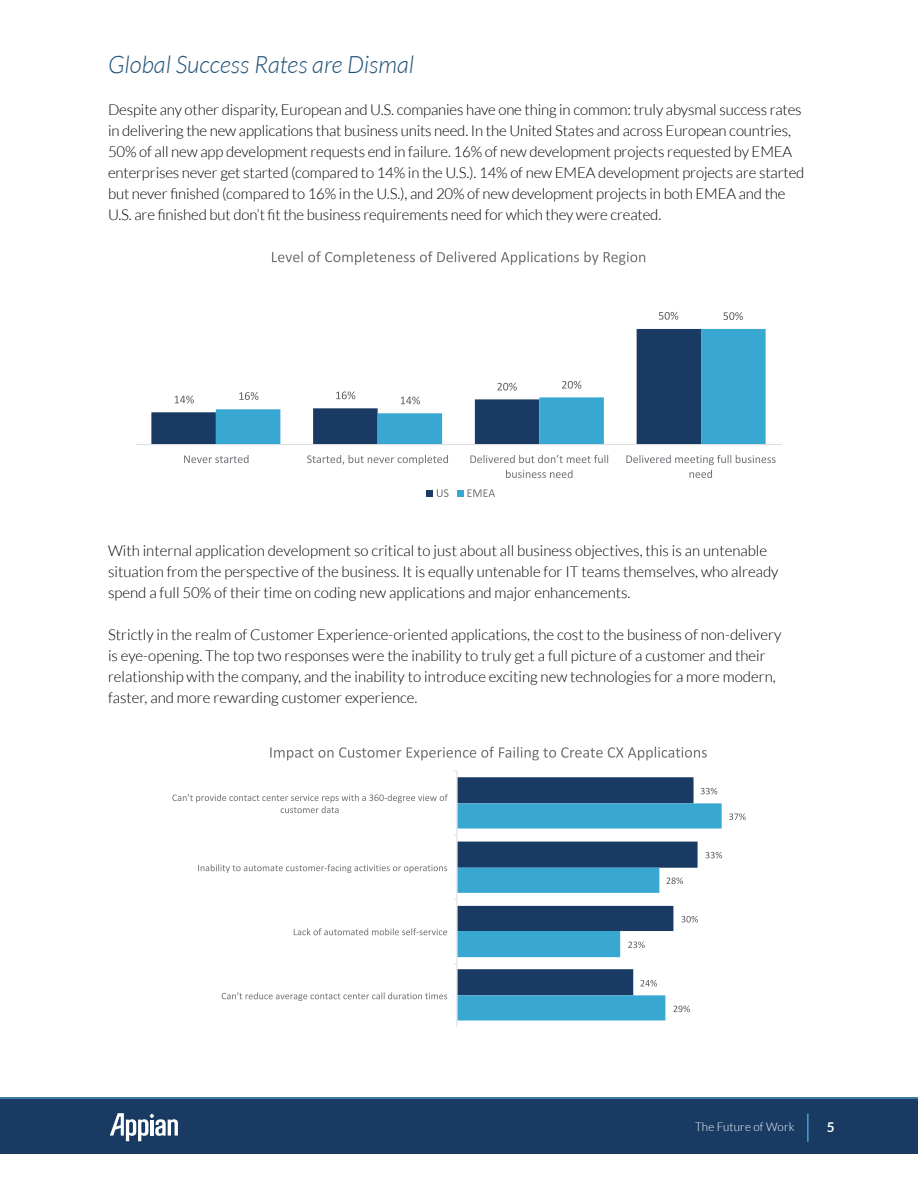
<style>
.page{position:relative;width:918px;height:1188px;background:#fff}
.page>*{position:absolute;margin:0;border:0;box-sizing:border-box;transform-origin:0 0}
.t1{font:italic 300 24px "Lato";color:#205175}
.t2{font:300 15px/21px "Lato";color:#000}
.t3{font:700 13.5px "Lato";color:#fff}
.t4{font:300 12px "Lato";letter-spacing:.01em;color:#fff}
</style>
<div class="page">
<svg style="left:0;top:1097px;width:918px;height:3px;background:#32648d"></svg>
<div style="left:0;top:1100px;width:918px;height:54px;background:#183a63"></div>
<svg style="left:110px;top:1113px;width:68px;height:28px"></svg>
<hr style="left:807px;top:1114px;width:2px;height:28px;background:#38a7d1">
<svg style="left:151px;top:395px;width:65px;height:49px;fill:#183a63"></svg>
<svg style="left:216px;top:329px;width:550px;height:115px"></svg>
<hr style="left:136px;top:444px;width:646px;height:1px;background:#dedee0">
<svg style="left:175px;top:396px;width:19px;height:7px"></svg>
<svg style="left:336px;top:391px;width:19px;height:8px"></svg>
<svg style="left:497px;top:383px;width:20px;height:8px"></svg>
<svg style="left:659px;top:312px;width:19px;height:8px"></svg>
<svg style="left:239px;top:392px;width:19px;height:8px"></svg>
<svg style="left:401px;top:396px;width:19px;height:8px"></svg>
<svg style="left:562px;top:381px;width:19px;height:8px"></svg>
<svg style="left:723px;top:312px;width:20px;height:8px"></svg>
<svg style="left:184px;top:455px;width:264px;height:10px"></svg>
<svg style="left:470px;top:455px;width:138px;height:8px"></svg>
<svg style="left:506px;top:470px;width:67px;height:8px"></svg>
<svg style="left:626px;top:455px;width:150px;height:23px"></svg>
<svg style="left:272px;top:251px;width:373px;height:14px"></svg>
<div style="left:426px;top:490px;width:7px;height:7px;background:#183a63"></div>
<svg style="left:437px;top:489px;width:12px;height:8px"></svg>
<div style="left:457px;top:490px;width:7px;height:7px;background:#38a7d1"></div>
<svg style="left:468px;top:489px;width:27px;height:8px"></svg>
<div style="left:457px;top:777px;width:237px;height:26px;background:#183a63"></div>
<svg style="left:457px;top:803px;width:265px;height:217px"></svg>
<hr style="left:456px;top:771px;width:1px;height:256px;background:#dedee0">
<svg style="left:701px;top:788px;width:16px;height:6px"></svg>
<svg style="left:706px;top:852px;width:16px;height:7px"></svg>
<svg style="left:681px;top:916px;width:17px;height:7px"></svg>
<svg style="left:641px;top:980px;width:16px;height:7px"></svg>
<svg style="left:729px;top:813px;width:17px;height:7px"></svg>
<svg style="left:667px;top:877px;width:16px;height:7px"></svg>
<svg style="left:628px;top:941px;width:17px;height:7px"></svg>
<svg style="left:673px;top:1006px;width:17px;height:6px"></svg>
<svg style="left:172px;top:794px;width:276px;height:19px"></svg>
<svg style="left:198px;top:864px;width:249px;height:9px"></svg>
<svg style="left:294px;top:928px;width:153px;height:7px"></svg>
<svg style="left:222px;top:992px;width:225px;height:9px"></svg>
<svg style="left:270px;top:747px;width:437px;height:13px"></svg>
<h1 class="t1" style="left:108px;top:52px;width:308px">Global Success Rates are Dismal</h1>
<p class="t2" style="left:108px;top:100px;width:698px">Despite any other disparity, European and U.S. companies have one thing in common: truly abysmal success rates in delivering the new applications that business units need. In the United States and across European countries, 50% of all new app development requests end in failure. 16% of new development projects requested by EMEA enterprises never get started (compared to 14% in the U.S.). 14% of new EMEA development projects are started but never finished (compared to 16% in the U.S.), and 20% of new development projects in both EMEA and the U.S. are finished but don’t fit the business requirements need for which they were created.</p>
<p class="t2" style="left:108px;top:541px;width:672px">With internal application development so critical to just about all business objectives, this is an untenable situation from the perspective of the business. It is equally untenable for IT teams themselves, who already spend a full 50% of their time on coding new applications and major enhancements.</p>
<p class="t2" style="left:108px;top:625px;width:675px">Strictly in the realm of Customer Experience-oriented applications, the cost to the business of non-delivery is eye-opening. The top two responses were the inability to truly get a full picture of a customer and their relationship with the company, and the inability to introduce exciting new technologies for a more modern, faster, and more rewarding customer experience.</p>
<p class="t4" style="left:695px;top:1120px;width:101px">The Future of Work</p>
<p class="t3" style="left:827px;top:1120px;width:9px">5</p>
</div>
